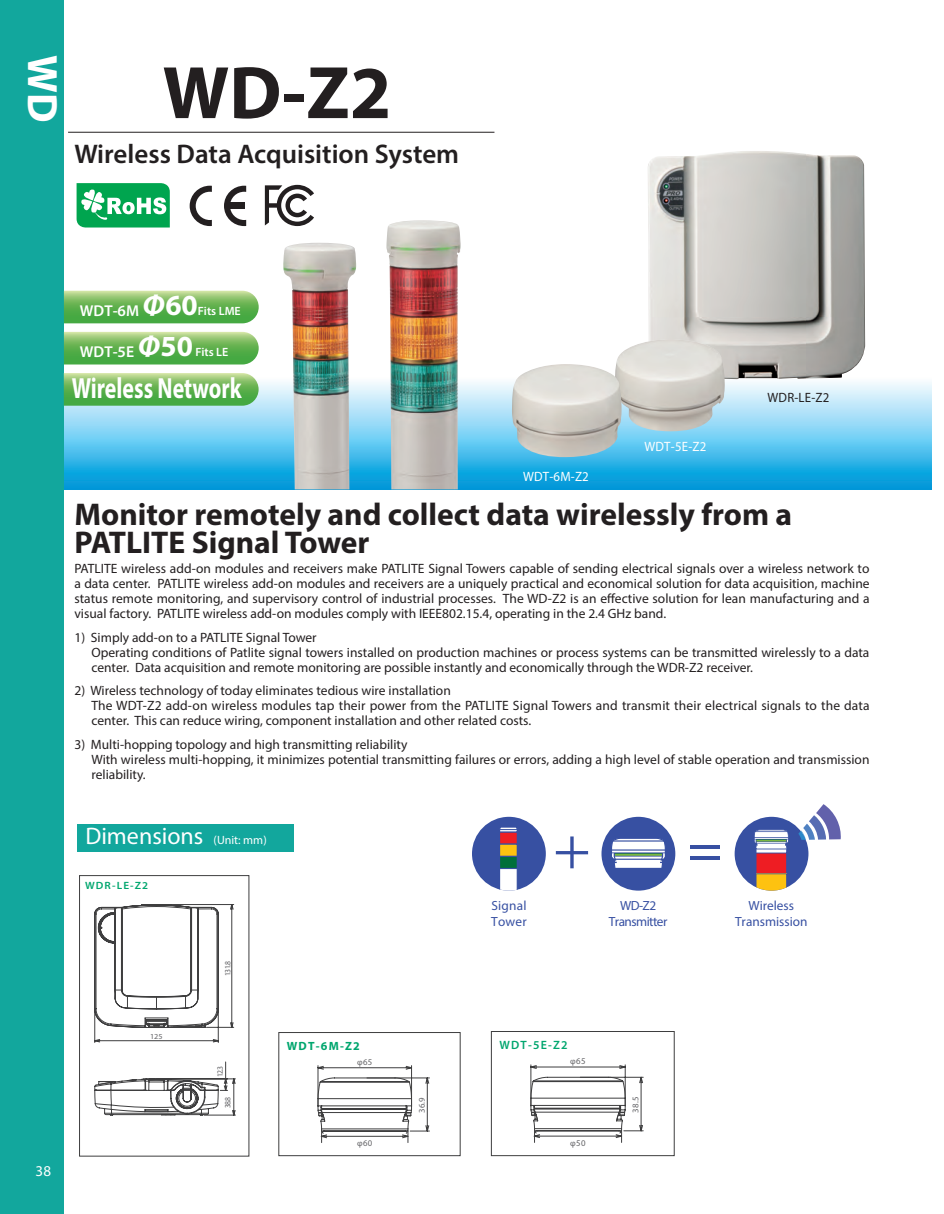
<style>
.page{position:relative;width:944px;height:1214px;background:#fff}
.page>*{position:absolute;margin:0;border:0;box-sizing:border-box;transform-origin:0 0}
.BodyTitle_Bold50pt{font:700 75px "Myriad Pro";color:#231f20}
.t1{font:700 42.45px "Myriad Pro";color:#fff}
.Catch-phrase{font:700 31.5px/28.5px "Myriad Pro";color:#231f20}
.t2{font:700 29.25px "Myriad Pro";color:#fff;scale:.75 1}
.t3{font:600 27px "Myriad Pro";color:#231f20}
.t4{font:24px "Myriad Pro";color:#fff}
.t5{font:600 15.75px "Myriad Pro";color:#fff}
.t6{font:15px "Myriad Pro";color:#fff}
.t7{font:13.5px/15px "Myriad Pro";color:#231f20}
.t8{font:13.5px "Myriad Pro";letter-spacing:.015em;color:#fff;scale:.95 1}
.t9{font:13.5px "Myriad Pro";color:#231f20;scale:.95 1}
.t10{font:13.35px/15.9px "Myriad Pro";color:#3750a2}
.t11{font:13.35px/15.9px "Myriad Pro";letter-spacing:-.04em;color:#3750a2;text-align:center}
.t12{font:600 12px "Myriad Pro";color:#fff}
.t13{font:700 12px "Myriad Pro";letter-spacing:.1em;color:#00a66e}
.t14{font:600 12px "Myriad Pro";letter-spacing:.1em;color:#00a66e}
.t15{font:600 10.5px "Myriad Pro";letter-spacing:.1em;color:#00a66e;scale:1.06 1}
.t16{font:8.7px "Myriad Pro";letter-spacing:.04em;color:#636366}
.t17{font:8.1px "Myriad Pro";letter-spacing:-.1em;color:#636366;scale:.94 1}
.t18{font:7.65px "Myriad Pro";color:#636366;scale:1.06 1}
.s1{font-weight:700;font-style:italic;font-size:29.25px}
.s2{font-weight:700;font-size:29.25px}
.s3{font-size:12px}
</style>
<div class="page">
<img style="left:64px;top:131px;width:867px;height:358px">
<img style="left:283px;top:243px;width:73px;height:246px">
<img style="left:386px;top:220px;width:75px;height:269px">
<div style="left:278px;top:1032px;width:182px;height:123px;border:1px solid #3e3e3f"></div>
<svg style="left:317px;top:1065px;width:113px;height:77px"></svg>
<div style="left:491px;top:1031px;width:183px;height:124px;border:1px solid #3e3e3f"></div>
<svg style="left:530px;top:1064px;width:113px;height:78px"></svg>
<hr style="left:539px;top:1135px;width:77px;height:1px;background:#3e3e3f">
<svg style="left:556px;top:836px;width:32px;height:32px"></svg>
<div style="left:472px;top:816px;width:74px;height:74px;background:#3750a2;border-radius:50%"></div>
<div style="left:734px;top:816px;width:74px;height:74px;background:#3750a2;border-radius:50%"></div>
<hr style="left:690px;top:856px;width:29px;height:4px;background:#3750a2">
<hr style="left:690px;top:845px;width:29px;height:4px;background:#3750a2">
<div style="left:601px;top:816px;width:74px;height:74px;background:#3750a2;border-radius:50%"></div>
<svg style="left:612px;top:838px;width:53px;height:30px;background:#bdc9d7"></svg>
<svg style="left:499px;top:827px;width:19px;height:63px"></svg>
<svg style="left:753px;top:829px;width:35px;height:61px;background:#c68874"></svg>
<svg style="left:798px;top:804px;width:42px;height:36px"></svg>
<div style="left:79px;top:875px;width:170px;height:281px;border:1px solid #3e3e3f"></div>
<svg style="left:94px;top:904px;width:142px;height:212px"></svg>
<svg style="left:77px;top:183px;width:93px;height:44px"></svg>
<svg style="left:190px;top:186px;width:22px;height:40px"></svg>
<svg style="left:224px;top:186px;width:22px;height:40px"></svg>
<svg style="left:265px;top:185px;width:49px;height:41px"></svg>
<img style="left:647px;top:151px;width:218px;height:228px">
<div style="left:77px;top:824px;width:217px;height:27px;background:#12a79d"></div>
<img style="left:615px;top:339px;width:110px;height:92px">
<img style="left:512px;top:364px;width:110px;height:93px">
<hr style="left:68px;top:132px;width:426px;height:1px;background:#231f20">
<div style="left:0;top:0;width:64px;height:1214px;background:#12a79d"></div>
<svg style="left:64px;top:373px;width:194px;height:33px;background:#70b85e"></svg>
<svg style="left:64px;top:291px;width:195px;height:32px;background:#6fb85c"></svg>
<svg style="left:64px;top:332px;width:195px;height:32px;background:#70b85c"></svg>
<p class="t1" style="left:70px;top:55px;width:69px;rotate:90deg">WD</p>
<p class="BodyTitle_Bold50pt" style="left:163px;top:44px;width:230px">WD-Z2</p>
<p class="t3" style="left:74px;top:137px;width:386px">Wireless Data Acquisition System</p>
<p class="t5" style="left:80px;top:301px;width:119px">WDT-6M <span class="s1">Φ</span><span class="s2">60</span></p>
<p class="t12" style="left:198px;top:303px;width:44px">Fits LME</p>
<p class="t5" style="left:80px;top:342px;width:114px">WDT-5E <span class="s1">Φ</span><span class="s2">50</span></p>
<p class="t12" style="left:195px;top:344px;width:34px">Fits LE</p>
<p class="t2" style="left:72px;top:368px;width:228px">Wireless Network</p>
<p class="t8" style="left:523px;top:467px;width:71px">WDT-6M-Z2</p>
<p class="t8" style="left:644px;top:438px;width:67px">WDT-5E-Z2</p>
<p class="t9" style="left:767px;top:389px;width:67px">WDR-LE-Z2</p>
<p class="Catch-phrase" style="left:74px;top:499px;width:719px">Monitor remotely and collect data wirelessly from a<br>PATLITE Signal Tower</p>
<p class="t7" style="left:74px;top:561px;width:796px;text-align:justify">PATLITE wireless add-on modules and receivers make PATLITE Signal Towers capable of sending electrical signals over a wireless network to a data center. PATLITE wireless add-on modules and receivers are a uniquely practical and economical solution for data acquisition, machine status remote monitoring, and supervisory control of industrial processes. The WD-Z2 is an effective solution for lean manufacturing and a visual factory. PATLITE wireless add-on modules comply with IEEE802.15.4, operating in the 2.4 GHz band.</p>
<p class="t7" style="left:74px;top:629px;width:244px">1) Simply add-on to a PATLITE Signal Tower</p>
<p class="t7" style="left:91px;top:644px;width:779px">Operating conditions of Patlite signal towers installed on production machines or process systems can be transmitted wirelessly to a data center. Data acquisition and remote monitoring are possible instantly and economically through the WDR-Z2 receiver.</p>
<p class="t7" style="left:74px;top:683px;width:378px">2) Wireless technology of today eliminates tedious wire installation</p>
<p class="t7" style="left:91px;top:698px;width:779px">The WDT-Z2 add-on wireless modules tap their power from the PATLITE Signal Towers and transmit their electrical signals to the data center. This can reduce wiring, component installation and other related costs.</p>
<p class="t7" style="left:74px;top:736px;width:334px">3) Multi-hopping topology and high transmitting reliability</p>
<p class="t7" style="left:91px;top:751px;width:779px">With wireless multi-hopping, it minimizes potential transmitting failures or errors, adding a high level of stable operation and transmission reliability.</p>
<p class="t4" style="left:85px;top:821px;width:183px">Dimensions <span class="s3">(Unit: mm)</span></p>
<p class="t15" style="left:85px;top:878px;width:61px">WDR-LE-Z2</p>
<p class="t17" style="left:223px;top:975px;width:17px;rotate:-90deg">131.8</p>
<p class="t10" style="left:491px;top:897px;width:37px">Signal<br>Tower</p>
<p class="t11" style="left:609px;top:897px;width:60px">WD-Z2<br>Transmitter</p>
<p class="t10" style="left:735px;top:897px;width:74px;text-align:center">Wireless<br>Transmission</p>
<p class="t6" style="left:36px;top:1161px;width:17px">38</p>
<p class="t18" style="left:150px;top:1031px;width:13px">125</p>
<p class="t17" style="left:215px;top:1077px;width:13px;rotate:-90deg">12.3</p>
<p class="t17" style="left:223px;top:1108px;width:13px;rotate:-90deg">38.8</p>
<p class="t13" style="left:287px;top:1037px;width:75px">WDT-6M-Z2</p>
<p class="t16" style="left:357px;top:1056px;width:17px">φ65</p>
<p class="t16" style="left:357px;top:1137px;width:17px">φ60</p>
<p class="t16" style="left:416px;top:1112px;width:17px;rotate:-90deg">36.9</p>
<p class="t14" style="left:499px;top:1037px;width:70px">WDT-5E-Z2</p>
<p class="t16" style="left:570px;top:1055px;width:17px">φ65</p>
<p class="t16" style="left:570px;top:1137px;width:17px">φ50</p>
<p class="t16" style="left:630px;top:1112px;width:17px;rotate:-90deg">38.5</p>
</div>
